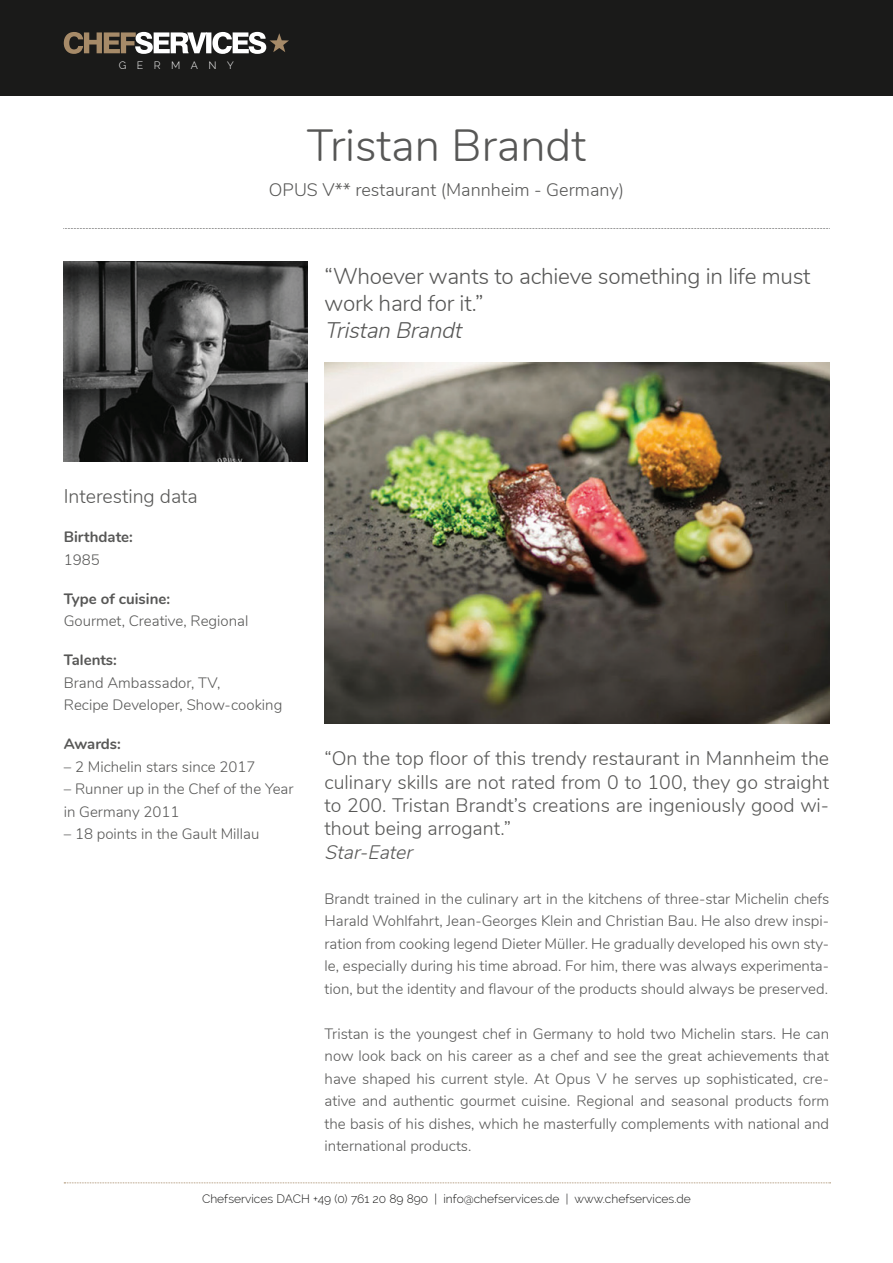
<style>
.page{position:relative;width:893px;height:1263px;background:#fff}
.page>*{position:absolute;margin:0;border:0;box-sizing:border-box;transform-origin:0 0}
.t1{font:300 45px "Nunito";color:#575756}
.t2{font:300 22.5px/27px "Nunito";letter-spacing:-.01em;color:#575756}
.t3{font:italic 300 22.5px "Nunito";color:#575756}
.t4{font:300 19.5px/23.4px "Nunito";color:#575756;text-align:justify}
.t5{font:italic 300 19.5px "Nunito";color:#575756}
.t6{font:300 18px "Nunito";color:#575756}
.t7{font:300 15px/22.5px "Nunito";color:#575756}
.t8{font:700 15px "Nunito";color:#575756}
.t9{font:300 12px "Raleway";color:#1a1a19}
.t10{font:300 10.5px "Raleway";letter-spacing:1em;color:#fff}
</style>
<div class="page">
<div style="left:0;top:0;width:893px;height:96px;background:#1a1a19"></div>
<svg style="left:64px;top:32px;width:225px;height:22px"></svg>
<svg style="left:64px;top:1182px;width:767px;height:1px"></svg>
<img style="left:64px;top:261px;width:244px;height:200px">
<img style="left:325px;top:363px;width:504px;height:360px">
<svg style="left:63px;top:228px;width:767px;height:1px"></svg>
<p class="t10" style="left:119px;top:59px;width:117px">GERMANY</p>
<h1 class="t1" style="left:307px;top:113px;width:281px">Tristan Brandt</h1>
<p class="t6" style="left:269px;top:176px;width:357px">OPUS V** restaurant (Mannheim - Germany)</p>
<h2 class="t2" style="left:325px;top:262px;width:487px">“Whoever wants to achieve something in life must work hard for it.”</h2>
<h2 class="t3" style="left:325px;top:314px;width:145px">TristanBrandt</h2>
<h3 class="t4" style="left:64px;top:483px;width:136px">Interesting data</h3>
<p class="t8" style="left:64px;top:526px;width:71px">Birthdate:</p>
<p class="t7" style="left:64px;top:547px;width:37px">1985</p>
<p class="t8" style="left:64px;top:587px;width:108px">Type of cuisine:</p>
<p class="t7" style="left:64px;top:609px;width:186px">Gourmet, Creative, Regional</p>
<p class="t8" style="left:64px;top:649px;width:55px">Talents:</p>
<p class="t7" style="left:64px;top:670px;width:220px">Brand Ambassador, TV,<br>Recipe Developer, Show-cooking</p>
<p class="t8" style="left:64px;top:733px;width:59px">Awards:</p>
<p class="t7" style="left:64px;top:754px;width:193px">– 2 Michelin stars since 2017</p>
<p class="t7" style="left:64px;top:777px;width:231px">– Runner up in the Chef of the Year in Germany 2011</p>
<p class="t7" style="left:64px;top:822px;width:197px">– 18 points in the Gault Millau</p>
<h3 class="t4" style="left:325px;top:746px;width:506px">“On the top floor of this trendy restaurant in Mannheim the culinary skills are not rated from 0 to 100, they go straight to 200. Tristan Brandt’s creations are ingeniously good wi&shy;thout being arrogant.”</h3>
<h3 class="t5" style="left:325px;top:838px;width:95px">Star-Eater</h3>
<p class="t7" style="left:325px;top:886px;width:506px;text-align:justify">Brandt trained in the culinary art in the kitchens of three-star Michelin chefs Harald Wohlfahrt, Jean-Georges Klein and Christian Bau. He also drew inspi&shy;ration from cooking legend Dieter Müller. He gradually developed his own sty&shy;le, especially during his time abroad. For him, there was always experimenta&shy;tion, but the identity and flavour of the products should always be preserved.</p>
<p class="t7" style="left:325px;top:1021px;width:506px;text-align:justify">Tristan is the youngest chef in Germany to hold two Michelin stars. He can now look back on his career as a chef and see the great achievements that have shaped his current style. At Opus V he serves up sophisticated, cre&shy;ative and authentic gourmet cuisine. Regional and seasonal products form the basis of his dishes, which he masterfully complements with national and international products.</p>
<p class="t9" style="left:202px;top:1192px;width:490px">Chefservices DACH +49 (0) 761 20 89 890 | info@chefservices.de | www.chefservices.de</p>
</div>
